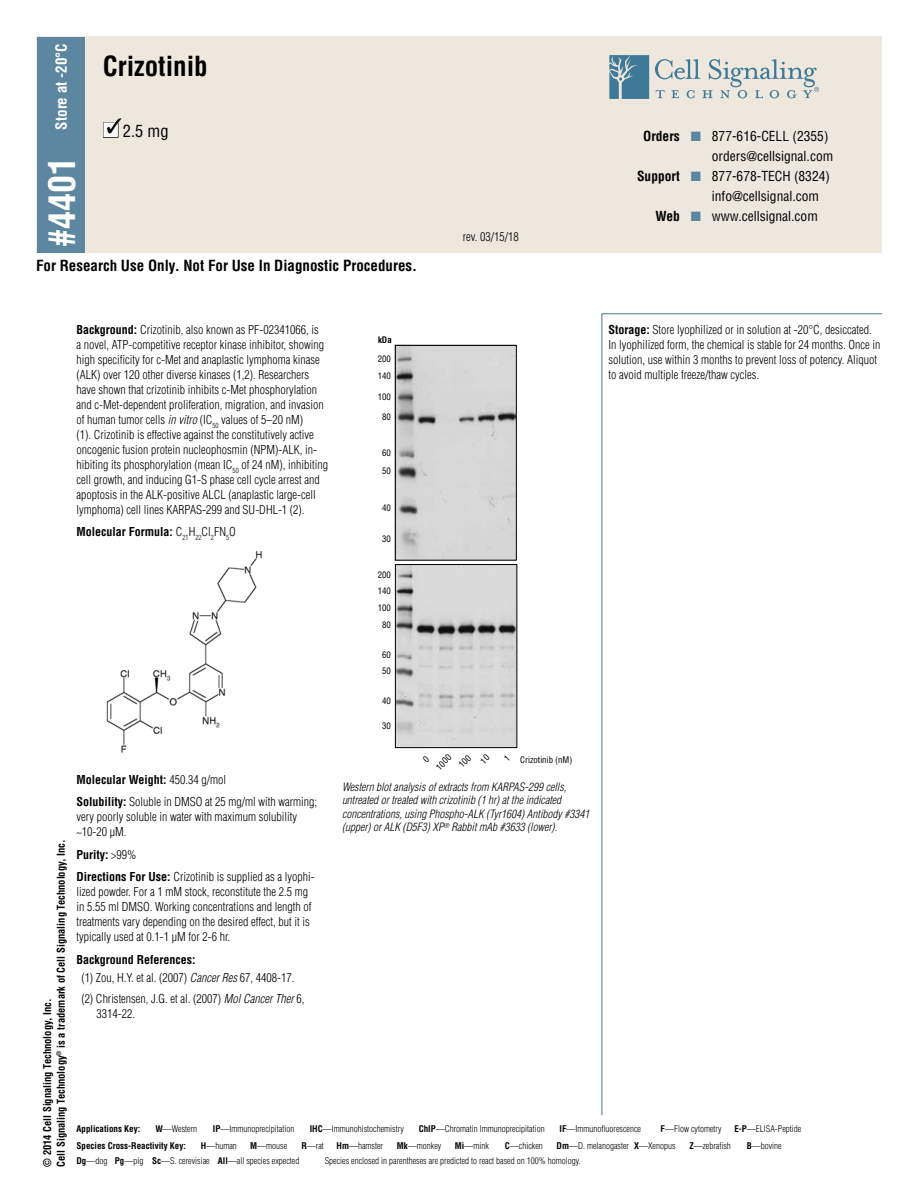
<style>
.page{position:relative;width:918px;height:1188px;background:#fff}
.page>*{position:absolute;margin:0;border:0;box-sizing:border-box;transform-origin:0 0}
.t1{font:700 condensed 36px "Helvetica";color:#fff}
.t2{font:700 condensed 27px "Helvetica";color:#000}
.t3{font:condensed 16.5px "Helvetica";color:#000}
.t4{font:700 condensed 15px "Helvetica";color:#000}
.t5{font:700 condensed 15px "Helvetica";color:#fff}
.t6{font:condensed 13.5px "Helvetica";color:#000}
.t7{font:300 condensed 12px/15px "Helvetica";color:#000}
.t8{font:700 condensed 12px "Helvetica";color:#000}
.t9{font:italic 300 condensed 11.25px/13.5px "Helvetica";color:#000}
.t10{font:700 condensed 10.5px/13.5px "Helvetica";color:#000}
.t11{font:300 condensed 9px "Helvetica";color:#000}
.t12{font:700 condensed 9px "Helvetica";color:#000}
.t13{font:condensed 8.85px/16.5px "Helvetica";color:#000}
.t14{font:700 condensed 8.85px "Helvetica";color:#000}
.s1{color:#fff}
.s2{font-weight:700}
.s3{font-style:italic}
.s4{font-weight:300}
.s5{color:#5d87a1}
</style>
<div class="page">
<svg style="left:601px;top:313px;width:281px;height:803px"></svg>
<div style="left:37px;top:36px;width:845px;height:217px;background:#ede7dd"></div>
<div style="left:37px;top:37px;width:48px;height:216px;background:#5d87a1"></div>
<div style="left:103px;top:122px;width:15px;height:16px;border:1px solid #000"></div>
<svg style="left:609px;top:55px;width:40px;height:44px;background:#5889a2"></svg>
<svg style="left:655px;top:59px;width:164px;height:39px"></svg>
<img style="left:106px;top:550px;width:156px;height:203px">
<svg style="left:394px;top:344px;width:124px;height:405px"></svg>
<img style="left:397px;top:347px;width:118px;height:211px">
<img style="left:397px;top:566px;width:118px;height:180px">
<div style="left:395px;top:345px;width:122px;height:215px;border:1px solid #000"></div>
<div style="left:395px;top:564px;width:122px;height:184px;border:1px solid #000"></div>
<svg style="left:106px;top:117px;width:16px;height:17px"></svg>
<p class="t5" style="left:52px;top:130px;width:88px;rotate:-90deg">Store at -20°C</p>
<h2 class="t2" style="left:103px;top:50px;width:107px">Crizotinib</h2>
<h3 class="t3" style="left:103px;top:121px;width:67px"><span class="s1">■</span> 2.5 mg</h3>
<h1 class="t1" style="left:39px;top:247px;width:91px;rotate:-90deg">#4401</h1>
<p class="t4" style="left:36px;top:256px;width:383px">For Research Use Only. Not For Use In Diagnostic Procedures.</p>
<p class="t7" style="left:76px;top:322px;width:253px"><span class="s2">Background:</span> Crizotinib, also known as PF-02341066, is<br>a novel, ATP-competitive receptor kinase inhibitor, showing high specificity for c-Met and anaplastic lymphoma kinase (ALK) over 120 other diverse kinases (1,2). Researchers have shown that crizotinib inhibits c-Met phosphorylation and c-Met-dependent proliferation, migration, and invasion of human tumor cells <span class="s3">in vitro</span> (IC<sub>50</sub> values of 5–20 nM)<br>(1). Crizotinib is effective against the constitutively active oncogenic fusion protein nucleophosmin (NPM)-ALK, in&shy;hibiting its phosphorylation (mean IC<sub>50</sub> of 24 nM), inhibiting cell growth, and inducing G1-S phase cell cycle arrest and apoptosis in the ALK-positive ALCL (anaplastic large-cell lymphoma) cell lines KARPAS-299 and SU-DHL-1 (2).</p>
<p class="t8" style="left:77px;top:524px;width:161px">Molecular Formula: <span class="s4">C</span><sub>21</sub><span class="s4">H</span><sub>22</sub><span class="s4">Cl</span><sub>2</sub><span class="s4">FN</span><sub>5</sub><span class="s4">O</span></p>
<p class="t14" style="left:378px;top:334px;width:15px">kDa</p>
<p class="t13" style="left:378px;top:351px;width:15px">200<br>140</p>
<p class="t13" style="left:378px;top:387px;width:15px;line-height:19.4px;text-align:center">100<br>80</p>
<p class="t13" style="left:382px;top:443px;width:10px;line-height:18.1px">60<br>50</p>
<p class="t13" style="left:382px;top:500px;width:10px">40</p>
<p class="t13" style="left:382px;top:530px;width:10px">30</p>
<p class="t13" style="left:378px;top:567px;width:15px;text-align:center">200<br>140<br>100<br>80</p>
<p class="t13" style="left:382px;top:647px;width:10px;line-height:15.5px">60<br>50</p>
<p class="t13" style="left:382px;top:692px;width:10px">40</p>
<p class="t13" style="left:382px;top:717px;width:10px">30</p>
<p class="t7" style="left:463px;top:229px;width:57px">rev. 03/15/18</p>
<p class="t6" style="left:643px;top:128px;width:187px"><span class="s2">Orders</span> <span class="s5">■</span> 877-616-CELL (2355)</p>
<p class="t6" style="left:712px;top:148px;width:123px">orders@cellsignal.com</p>
<p class="t6" style="left:637px;top:167px;width:194px"><span class="s2">Support</span> <span class="s5">■</span> 877-678-TECH (8324)</p>
<p class="t6" style="left:712px;top:187px;width:109px">info@cellsignal.com</p>
<p class="t6" style="left:655px;top:207px;width:164px"><span class="s2">Web</span> <span class="s5">■</span> www.cellsignal.com</p>
<p class="t7" style="left:609px;top:322px;width:273px"><span class="s2">Storage:</span> Store lyophilized or in solution at -20°C, desiccated.<br>In lyophilized form, the chemical is stable for 24 months. Once in solution, use within 3 months to prevent loss of potency. Aliquot to avoid multiple freeze/thaw cycles.</p>
<p class="t10" style="left:41px;top:1167px;width:329px;rotate:-90deg">© 2014 Cell Signaling Technology, Inc.<br>Cell Signaling Technology<sup>®</sup> is a trademark of Cell Signaling Technology, Inc.</p>
<p class="t7" style="left:76px;top:768px;width:242px;line-height:22.5px"><span class="s2">Molecular Weight:</span> 450.34 g/mol<br><span class="s2">Solubility:</span> Soluble in DMSO at 25 mg/ml with warming;</p>
<p class="t7" style="left:76px;top:809px;width:222px">very poorly soluble in water with maximum solubility ~10-20 µM.</p>
<p class="t7" style="left:76px;top:843px;width:240px;line-height:22.5px"><span class="s2">Purity:</span> &gt;99%<br><span class="s2">Directions For Use:</span> Crizotinib is supplied as a lyophi-</p>
<p class="t7" style="left:76px;top:884px;width:236px">lized powder. For a 1 mM stock, reconstitute the 2.5 mg in 5.55 ml DMSO. Working concentrations and length of treatments vary depending on the desired effect, but it is typically used at 0.1-1 µM for 2-6 hr.</p>
<p class="t7" style="left:81px;top:950px;width:215px;line-height:18px;text-indent:-5px"><span class="s2">Background References:<br></span>(1) Zou, H.Y. et al. (2007) <span class="s3">Cancer Res</span> 67, 4408-17.</p>
<p class="t7" style="left:97px;top:991px;width:209px;text-indent:-15px">(2) Christensen, J.G. et al. (2007) <span class="s3">Mol Cancer Ther</span> 6,<br>3314-22.</p>
<p class="t13" style="left:432px;top:763px;width:19px;rotate:-45deg">1000</p>
<p class="t9" style="left:342px;top:780px;width:249px">Western blot analysis of extracts from KARPAS-299 cells, untreated or treated with crizotinib (1 hr) at the indicated concentrations, using Phospho-ALK (Tyr1604) Antibody #3341 (upper) or ALK (D5F3) XP<sup>®</sup> Rabbit mAb #3633 (lower).</p>
<p class="t13" style="left:520px;top:752px;width:54px">Crizotinib (nM)</p>
<p class="t12" style="left:76px;top:1123px;width:65px">Applications Key:</p>
<p class="t11" style="left:155px;top:1123px;width:43px"><span class="s2">W</span>—Western</p>
<p class="t11" style="left:213px;top:1123px;width:83px"><span class="s2">IP</span>—Immunoprecipitation</p>
<p class="t11" style="left:310px;top:1123px;width:96px"><span class="s2">IHC</span>—Immunohistochemistry</p>
<p class="t11" style="left:419px;top:1123px;width:127px"><span class="s2">ChIP</span>—Chromatin Immunoprecipitation</p>
<p class="t11" style="left:560px;top:1123px;width:83px"><span class="s2">IF</span>—Immunofluorescence</p>
<p class="t11" style="left:661px;top:1123px;width:63px"><span class="s2">F</span>—Flow cytometry</p>
<p class="t11" style="left:734px;top:1123px;width:68px"><span class="s2">E-P</span>—ELISA-Peptide</p>
<p class="t12" style="left:76px;top:1140px;width:111px">Species Cross-Reactivity Key:</p>
<p class="t11" style="left:201px;top:1140px;width:37px"><span class="s2">H</span>—human</p>
<p class="t11" style="left:250px;top:1140px;width:38px"><span class="s2">M</span>—mouse</p>
<p class="t11" style="left:301px;top:1140px;width:24px"><span class="s2">R</span>—rat</p>
<p class="t11" style="left:337px;top:1140px;width:48px"><span class="s2">Hm</span>—hamster</p>
<p class="t11" style="left:397px;top:1140px;width:46px"><span class="s2">Mk</span>—monkey</p>
<p class="t11" style="left:455px;top:1140px;width:36px"><span class="s2">Mi</span>—mink</p>
<p class="t11" style="left:505px;top:1140px;width:39px"><span class="s2">C</span>—chicken</p>
<p class="t11" style="left:557px;top:1140px;width:121px"><span class="s2">Dm</span>—D. melanogaster <span class="s2">X</span>—Xenopus</p>
<p class="t11" style="left:689px;top:1140px;width:43px"><span class="s2">Z</span>—zebrafish</p>
<p class="t11" style="left:747px;top:1140px;width:36px"><span class="s2">B</span>—bovine</p>
<p class="t11" style="left:76px;top:1155px;width:224px"><span class="s2">Dg</span>—dog <span class="s2">Pg</span>—pig <span class="s2">Sc</span>—S. cerevisiae <span class="s2">All</span>—all species expected</p>
<p class="t11" style="left:325px;top:1155px;width:257px">Species enclosed in parentheses are predicted to react based on 100% homology.</p>
</div>
